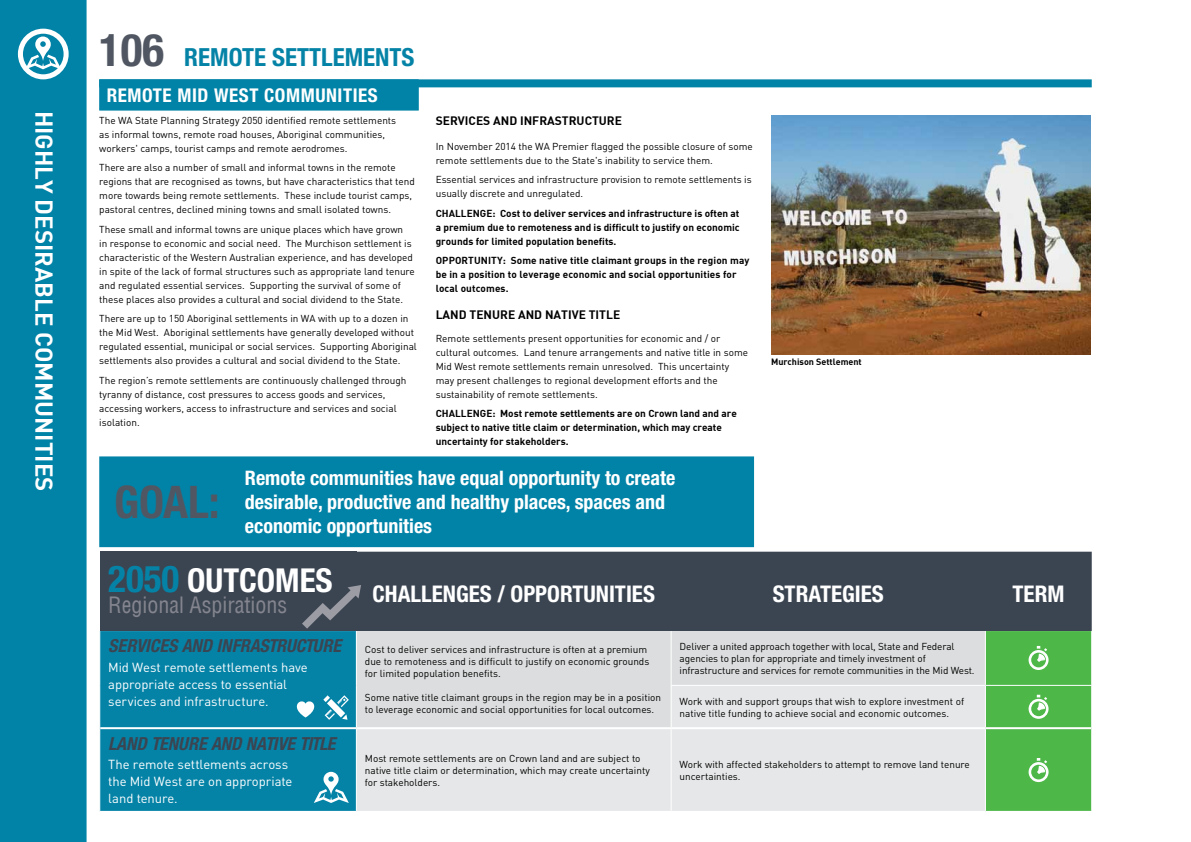
<style>
.page{position:relative;width:1191px;height:842px;background:#fff}
.page>*{position:absolute;margin:0;border:0;box-sizing:border-box;transform-origin:0 0}
.t1{font:700 condensed 45px "Helvetica Neue LT Std";color:#515762}
.t2{font:700 condensed 33px "Helvetica Neue LT Std";color:#fff}
.t3{font:700 condensed 25px "Helvetica Neue LT Std";color:#0583a7}
.t4{font:700 24px "DI Nbek";color:#fff}
.t5{font:700 condensed 23px "Helvetica Neue LT Std";color:#fff}
.t6{font:condensed 22px "Helvetica LT";color:#84858e}
.t7{font:700 condensed 20px/24px "Helvetica Neue LT Std";color:#fff}
.t8{font:700 condensed 19px "Helvetica Neue LT Std";letter-spacing:.03em;color:#fff}
.t9{font:italic 700 condensed 18px "Helvetica Neue LT Std";letter-spacing:-.01em;color:#3b4552}
.t10{font:13px/17px "DIN";letter-spacing:-.005em;color:#fff}
.t11{font:700 12px "DI Nbek";color:#000}
.t12{font:10px/14px "DIN";color:#000}
.t13{font:700 10px/14px "DI Nbek";color:#000}
.t14{font:700 9px "DI Nbek";color:#000}
.s1{font-size:37px;color:#0583a7}
</style>
<div class="page">
<div style="left:0;top:0;width:87px;height:842px;background:#0183a7"></div>
<div style="left:99px;top:79px;width:992px;height:8px;background:#0183a7"></div>
<svg style="left:25px;top:37px;width:36px;height:32px"></svg>
<div style="left:18px;top:29px;width:51px;height:50px;border:5px solid #fff;border-radius:50%"></div>
<div style="left:99px;top:456px;width:655px;height:91px;background:#0183a7"></div>
<div style="left:100px;top:552px;width:256px;height:79px;background:#3b4552"></div>
<div style="left:356px;top:552px;width:735px;height:79px;background:#3b4552"></div>
<div style="left:100px;top:631px;width:256px;height:180px;background:#0583a7"></div>
<div style="left:357px;top:631px;width:628px;height:54px;background:#dcddde"></div>
<svg style="left:357px;top:685px;width:628px;height:126px;background:#e4e5e6"></svg>
<hr style="left:670px;top:631px;width:1px;height:54px;background:#fff">
<hr style="left:670px;top:685px;width:315px;height:1px;background:#fff">
<hr style="left:670px;top:686px;width:1px;height:41px;background:#fff">
<hr style="left:670px;top:729px;width:1px;height:82px;background:#fff">
<hr style="left:100px;top:727px;width:256px;height:2px;background:#fff">
<hr style="left:356px;top:727px;width:315px;height:2px;background:#fff">
<hr style="left:671px;top:727px;width:314px;height:2px;background:#fff">
<svg style="left:985px;top:631px;width:106px;height:181px;background:#59bc55"></svg>
<svg style="left:302px;top:585px;width:59px;height:44px"></svg>
<svg style="left:314px;top:772px;width:35px;height:31px"></svg>
<svg style="left:323px;top:695px;width:26px;height:25px"></svg>
<svg style="left:294px;top:700px;width:23px;height:17px"></svg>
<img style="left:771px;top:116px;width:319px;height:238px">
<div style="left:99px;top:79px;width:320px;height:32px;background:#0183a7;border:1px solid #0183a7"></div>
<p class="t4" style="left:60px;top:111px;width:382px;rotate:90deg">HIGHLY DESIRABLE COMMUNITIES</p>
<p class="t1" style="left:99px;top:23px;width:66px">106</p>
<p class="t3" style="left:184px;top:42px;width:232px">Remote settlements</p>
<p class="t8" style="left:107px;top:84px;width:272px">Remote Mid West communities</p>
<p class="t12" style="left:99px;top:113px;width:298px">The WA State Planning Strategy 2050 identified remote settlements as informal towns, remote road houses, Aboriginal communities, workers' camps, tourist camps and remote aerodromes.</p>
<p class="t12" style="left:99px;top:161px;width:317px">There are also a number of small and informal towns in the remote regions that are recognised as towns, but have characteristics that tend more towards being remote settlements. These include tourist camps, pastoral centres, declined mining towns and small isolated towns.</p>
<p class="t12" style="left:99px;top:222px;width:317px">These small and informal towns are unique places which have grown<br>in response to economic and social need. The Murchison settlement is characteristic of the Western Australian experience, and has developed in spite of the lack of formal structures such as appropriate land tenure and regulated essential services. Supporting the survival of some of these places also provides a cultural and social dividend to the State.</p>
<p class="t12" style="left:99px;top:311px;width:319px">There are up to 150 Aboriginal settlements in WA with up to a dozen in the Mid West. Aboriginal settlements have generally developed without regulated essential, municipal or social services. Supporting Aboriginal settlements also provides a cultural and social dividend to the State.</p>
<p class="t12" style="left:99px;top:373px;width:309px">The region’s remote settlements are continuously challenged through tyranny of distance, cost pressures to access goods and services, accessing workers, access to infrastructure and services and social isolation.</p>
<p class="t11" style="left:436px;top:112px;width:15px">Services</p>
<p class="t11" style="left:493px;top:112px;width:36px">an d infrastructure</p>
<p class="t12" style="left:436px;top:139px;width:318px">In November 2014 the WA Premier flagged the possible closure of some remote settlements due to the State's inability to service them.</p>
<p class="t12" style="left:436px;top:172px;width:317px">Essential services and infrastructure provision to remote settlements is usually discrete and unregulated.</p>
<p class="t13" style="left:436px;top:206px;width:305px;text-align:justify">CHALLENGE: Cost to deliver services and infrastructure is often at a premium due to remoteness and is difficult to justify on economic grounds for limited population benefits.</p>
<p class="t13" style="left:436px;top:253px;width:315px">OPPORTUNITY: Some native title claimant groups in the region may be in a position to leverage economic and social opportunities for local outcomes.</p>
<p class="t11" style="left:436px;top:307px;width:43px">Lan d tenure</p>
<p class="t11" style="left:518px;top:307px;width:43px">an d Native</p>
<p class="t11" style="left:589px;top:307px;width:8px">title</p>
<p class="t12" style="left:436px;top:331px;width:314px">Remote settlements present opportunities for economic and / or cultural outcomes. Land tenure arrangements and native title in some Mid West remote settlements remain unresolved. This uncertainty may present challenges to regional development efforts and the sustainability of remote settlements.</p>
<p class="t13" style="left:436px;top:406px;width:302px">CHALLENGE: Most remote settlements are on Crown land and are subject to native title claim or determination, which may create uncertainty for stakeholders.</p>
<p class="t14" style="left:771px;top:356px;width:92px">Murchison Settlement</p>
<p class="t7" style="left:245px;top:466px;width:432px">Remote communities have equal opportunity to create desirable, productive and healthy places, spaces and economic opportunities</p>
<p class="t2" style="left:108px;top:560px;width:98px"><span class="s1">2050</span> OUTCOMES</p>
<p class="t6" style="left:108px;top:591px;width:180px">Regional Aspirations</p>
<p class="t1" style="left:114px;top:475px;width:107px">Goal:</p>
<p class="t5" style="left:372px;top:580px;width:13px">CHALLEN</p>
<p class="t5" style="left:456px;top:580px;width:67px">GES / OPPORTUNITIES</p>
<p class="t5" style="left:772px;top:580px;width:13px">STRATE</p>
<p class="t5" style="left:842px;top:580px;width:23px">GIES</p>
<p class="t5" style="left:1012px;top:580px;width:14px">TERM</p>
<p class="t9" style="left:108px;top:635px;width:234px">SERVICES AND INFRASTRUCTURE</p>
<p class="t10" style="left:108px;top:658px;width:201px">Mid West remote settlements have appropriate access to essential services and infrastructure.</p>
<p class="t12" style="left:365px;top:644px;width:286px;line-height:12px">Cost to deliver services and infrastructure is often at a premium due to remoteness and is difficult to justify on economic grounds for limited population benefits.</p>
<p class="t12" style="left:365px;top:692px;width:298px;line-height:12px">Some native title claimant groups in the region may be in a position to leverage economic and social opportunities for local outcomes.</p>
<p class="t12" style="left:679px;top:640px;width:296px;line-height:12px">Deliver a united approach together with local, State and Federal agencies to plan for appropriate and timely investment of infrastructure and services for remote communities in the Mid West.</p>
<p class="t12" style="left:679px;top:695px;width:286px;line-height:12px">Work with and support groups that wish to explore investment of native title funding to achieve social and economic outcomes.</p>
<p class="t9" style="left:108px;top:732px;width:229px">LAND TENURE AND NATIVE TITLE</p>
<p class="t10" style="left:108px;top:756px;width:186px">The remote settlements across the Mid West are on appropriate land tenure.</p>
<p class="t12" style="left:365px;top:752px;width:286px;line-height:12px">Most remote settlements are on Crown land and are subject to native title claim or determination, which may create uncertainty for stakeholders.</p>
<p class="t12" style="left:679px;top:758px;width:292px;line-height:12px">Work with affected stakeholders to attempt to remove land tenure uncertainties.</p>
</div>
